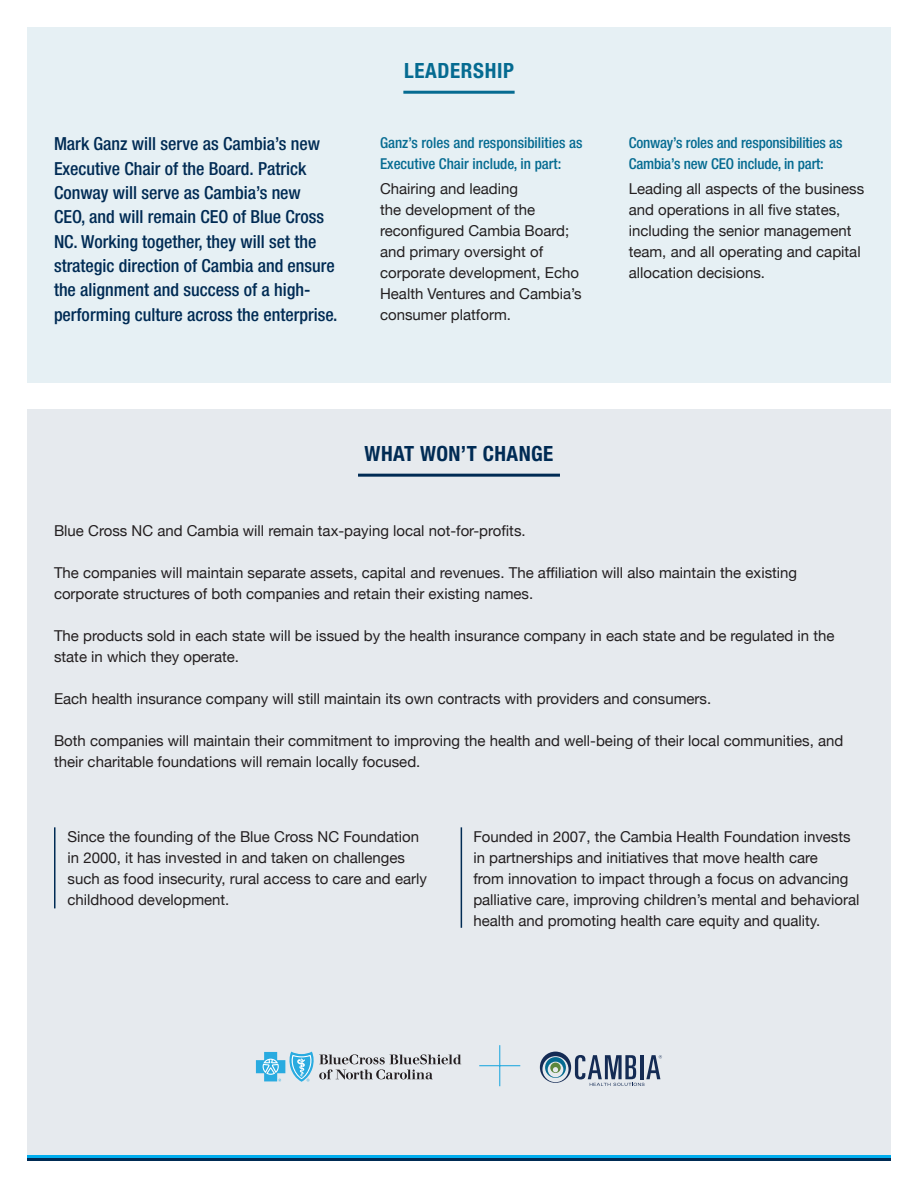
<style>
.page{position:relative;width:918px;height:1188px;background:#fff}
.page>*{position:absolute;margin:0;border:0;box-sizing:border-box;transform-origin:0 0}
.t1{font:700 condensed 21px "Helvetica Neue";letter-spacing:.02em;color:#002b54}
.t2{font:700 condensed 21px "Helvetica Neue";letter-spacing:.03em;color:#056b91}
.t3{font:500 condensed 18px/24.3px "Helvetica Neue";color:#002b54}
.t4{font:15px/21px "Helvetica Neue";color:#231f20}
.t5{font:500 condensed 15px/21px "Helvetica Neue";letter-spacing:-.005em;color:#056b91}
</style>
<div class="page">
<div style="left:27px;top:410px;width:864px;height:748px;background:#e6eaee"></div>
<div style="left:27px;top:27px;width:864px;height:355px;background:#e6f0f4"></div>
<hr style="left:27px;top:1158px;width:864px;height:3px;background:#002b54">
<hr style="left:27px;top:1155px;width:864px;height:3px;background:#00aeef">
<hr style="left:403px;top:91px;width:112px;height:3px;background:#056b91">
<hr style="left:358px;top:474px;width:202px;height:3px;background:#002b54">
<hr style="left:54px;top:827px;width:2px;height:81px;background:#002b54">
<hr style="left:461px;top:827px;width:1px;height:101px;background:#002b54">
<svg style="left:256px;top:1052px;width:205px;height:30px"></svg>
<hr style="left:499px;top:1045px;width:1px;height:41px;background:#29abe0">
<hr style="left:479px;top:1065px;width:41px;height:1px;background:#29abe0">
<svg style="left:540px;top:1052px;width:122px;height:34px"></svg>
<p class="t2" style="left:404px;top:58px;width:111px">LEADERSHIP</p>
<p class="t3" style="left:54px;top:131px;width:285px">Mark Ganz will serve as Cambia’s new Executive Chair of the Board. Patrick Conway will serve as Cambia’s new<br>CEO, and will remain CEO of Blue Cross NC. Working together, they will set the strategic direction of Cambia and ensure the alignment and success of a high&shy;performing culture across the enterprise.</p>
<p class="t5" style="left:380px;top:132px;width:204px">Ganz’s roles and responsibilities as<br>Executive Chair include, in part:</p>
<p class="t4" style="left:380px;top:179px;width:203px">Chairing and leading<br>the development of the reconfigured Cambia Board; and primary oversight of corporate development, Echo<br>Health Ventures and Cambia’s consumer platform.</p>
<p class="t5" style="left:629px;top:132px;width:215px">Conway’s roles and responsibilities as<br>Cambia’s new CEO include, in part:</p>
<p class="t4" style="left:629px;top:179px;width:237px">Leading all aspects of the business and operations in all five states, including the senior management team, and all operating and capital allocation decisions.</p>
<p class="t1" style="left:365px;top:441px;width:190px">WHAT WON’T CHANGE</p>
<p class="t4" style="left:54px;top:521px;width:473px">Blue Cross NC and Cambia will remain tax-paying local not-for-profits.</p>
<p class="t4" style="left:54px;top:563px;width:745px">The companies will maintain separate assets, capital and revenues. The affiliation will also maintain the existing corporate structures of both companies and retain their existing names.</p>
<p class="t4" style="left:54px;top:626px;width:782px">The products sold in each state will be issued by the health insurance company in each state and be regulated in the state in which they operate.</p>
<p class="t4" style="left:54px;top:689px;width:659px">Each health insurance company will still maintain its own contracts with providers and consumers.</p>
<p class="t4" style="left:54px;top:731px;width:791px">Both companies will maintain their commitment to improving the health and well-being of their local communities, and their charitable foundations will remain locally focused.</p>
<p class="t4" style="left:68px;top:827px;width:361px">Since the founding of the Blue Cross NC Foundation in 2000, it has invested in and taken on challenges such as food insecurity, rural access to care and early childhood development.</p>
<p class="t4" style="left:473px;top:827px;width:388px">Founded in 2007, the Cambia Health Foundation invests in partnerships and initiatives that move health care<br>from innovation to impact through a focus on advancing palliative care, improving children’s mental and behavioral health and promoting health care equity and quality.</p>
</div>
